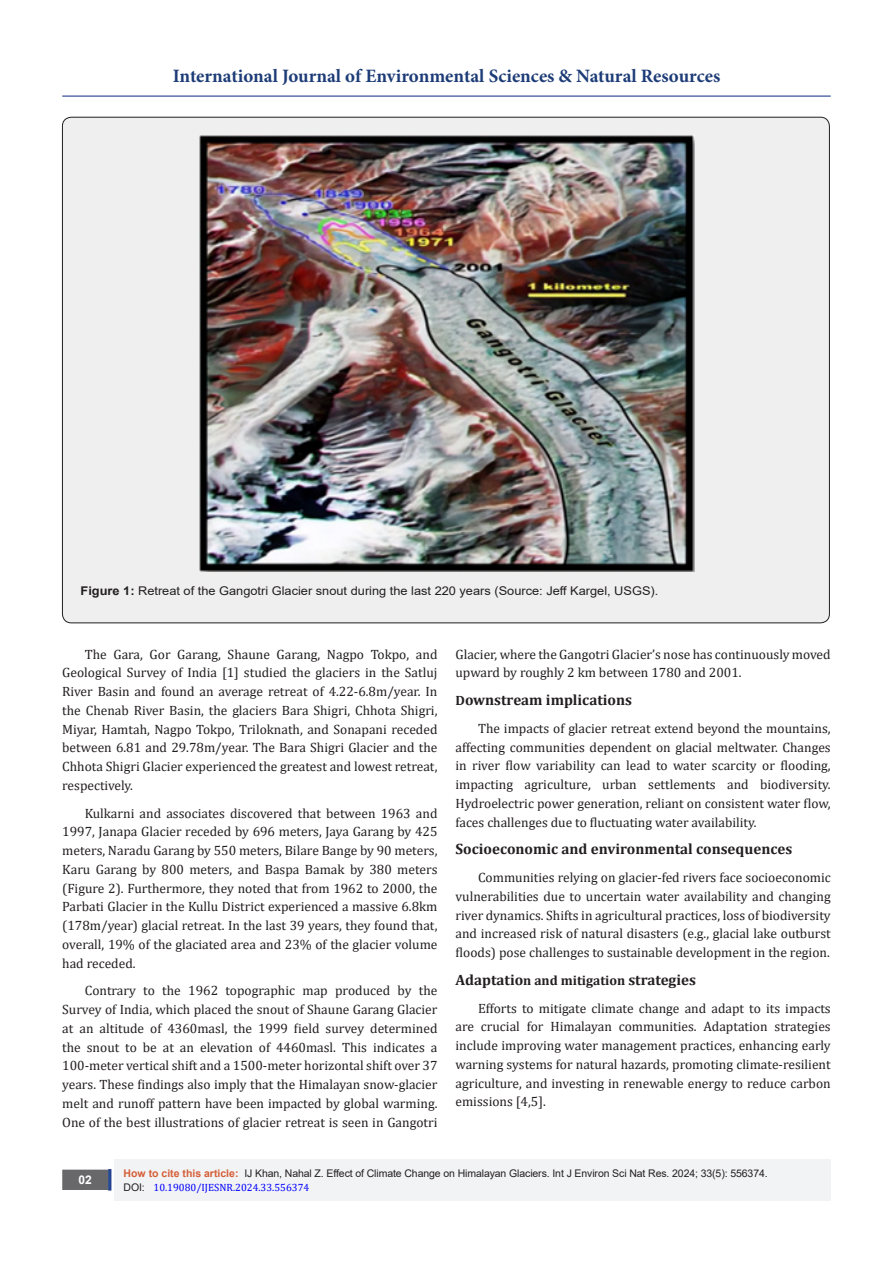
<style>
.page{position:relative;width:893px;height:1263px;background:#fff}
.page>*{position:absolute;margin:0;border:0;box-sizing:border-box;transform-origin:0 0}
.t1{font:700 18.9px "Minion Pro";color:#1d3c77}
.List_Paragraph{font:700 15px "Cambria";color:#231f20}
.t2{font:13.5px/18.8px "Cambria";color:#231f20;text-align:justify}
.t3{font:12px "Arial";color:#231f20;scale:1.07 1}
.t4{font:700 12px "Arial";color:#fff}
.t5{font:10.5px "Arial";letter-spacing:-.01em;color:#231f20}
.t6{font:10.5px "Cambria";color:#00f}
.s1{font-weight:700}
.s2{font-size:13.5px}
.s3{font-weight:700;color:#d55e37}
.s4{font-family:"Arial";color:#231f20}
</style>
<div class="page">
<div style="left:115px;top:1160px;width:716px;height:41px;background:#f2f3f4"></div>
<div style="left:63px;top:1170px;width:44px;height:19px;background:#68676a"></div>
<div style="left:62px;top:1169px;width:46px;height:21px;border:2px solid #68676a"></div>
<div style="left:108px;top:1169px;width:3px;height:21px;background:#1c6d90;border:2px solid #253f8e"></div>
<hr style="left:62px;top:96px;width:769px;height:1px;background:#253f8e">
<div style="left:62px;top:117px;width:767px;height:506px;background:#efeff0;border-radius:9px"></div>
<img style="left:199px;top:136px;width:495px;height:435px">
<h1 class="t1" style="left:173px;top:63px;width:549px">International Journal of Environmental Sciences &amp; Natural Resources</h1>
<p class="t3" style="left:81px;top:582px;width:541px"><span class="s1">Figure 1:</span> Retreat of the Gangotri Glacier snout during the last 220 years (Source: Jeff Kargel, USGS).</p>
<p class="t2" style="left:62px;top:644px;width:377px;text-indent:22px">The Gara, Gor Garang, Shaune Garang, Nagpo Tokpo, and Geological Survey of India [1] studied the glaciers in the Satluj River Basin and found an average retreat of 4.22-6.8m/year. In the Chenab River Basin, the glaciers Bara Shigri, Chhota Shigri, Miyar, Hamtah, Nagpo Tokpo, Triloknath, and Sonapani receded between 6.81 and 29.78m/year. The Bara Shigri Glacier and the Chhota Shigri Glacier experienced the greatest and lowest retreat, respectively.</p>
<p class="t2" style="left:62px;top:803px;width:377px;text-indent:22px">Kulkarni and associates discovered that between 1963 and 1997, Janapa Glacier receded by 696 meters, Jaya Garang by 425 meters, Naradu Garang by 550 meters, Bilare Bange by 90 meters, Karu Garang by 800 meters, and Baspa Bamak by 380 meters (Figure 2). Furthermore, they noted that from 1962 to 2000, the Parbati Glacier in the Kullu District experienced a massive 6.8km (178m/year) glacial retreat. In the last 39 years, they found that, overall, 19% of the glaciated area and 23% of the glacier volume had receded.</p>
<p class="t2" style="left:62px;top:981px;width:377px;text-indent:22px">Contrary to the 1962 topographic map produced by the Survey of India, which placed the snout of Shaune Garang Glacier at an altitude of 4360masl, the 1999 field survey determined the snout to be at an elevation of 4460masl. This indicates a 100-meter vertical shift and a 1500-meter horizontal shift over 37 years. These findings also imply that the Himalayan snow-glacier melt and runoff pattern have been impacted by global warming.<br>One of the best illustrations of glacier retreat is seen in Gangotri</p>
<p class="t2" style="left:455px;top:644px;width:377px">Glacier, where the Gangotri Glacier’s nose has continuously moved upward by roughly 2 km between 1780 and 2001.</p>
<p class="List_Paragraph" style="left:455px;top:689px;width:178px"><span class="s2">D</span>ownstream implications</p>
<p class="t2" style="left:455px;top:719px;width:377px;text-indent:22px">The impacts of glacier retreat extend beyond the mountains, affecting communities dependent on glacial meltwater. Changes in river flow variability can lead to water scarcity or flooding, impacting agriculture, urban settlements and biodiversity.<br>Hydroelectric power generation, reliant on consistent water flow, faces challenges due to fluctuating water availability.</p>
<p class="List_Paragraph" style="left:455px;top:839px;width:338px">Socioeconomic and environmental consequences</p>
<p class="t2" style="left:455px;top:868px;width:377px;text-indent:22px">Communities relying on glacier-fed rivers face socioeconomic vulnerabilities due to uncertain water availability and changing river dynamics. Shifts in agricultural practices, loss of biodiversity and increased risk of natural disasters (e.g., glacial lake outburst floods) pose challenges to sustainable development in the region.</p>
<p class="List_Paragraph" style="left:455px;top:969px;width:242px">Adaptatio<span class="s2">n and mitigation</span> strategies</p>
<p class="t2" style="left:455px;top:998px;width:377px;text-indent:22px">Efforts to mitigate climate change and adapt to its impacts are crucial for Himalayan communities. Adaptation strategies include improving water management practices, enhancing early warning systems for natural hazards, promoting climate-resilient agriculture, and investing in renewable energy to reduce carbon emissions [4,5].</p>
<p class="t4" style="left:79px;top:1171px;width:15px">02</p>
<p class="t5" style="left:124px;top:1166px;width:646px"><span class="s3">How to cite this article:</span> IJ Khan, Nahal Z. Effect of Climate Change on Himalayan Glaciers. Int J Environ Sci Nat Res. 2024; 33(5): 556374.</p>
<p class="t6" style="left:124px;top:1181px;width:187px"><span class="s4">DOI:</span> 10.19080/IJESNR.2024.33.556374</p>
</div>
